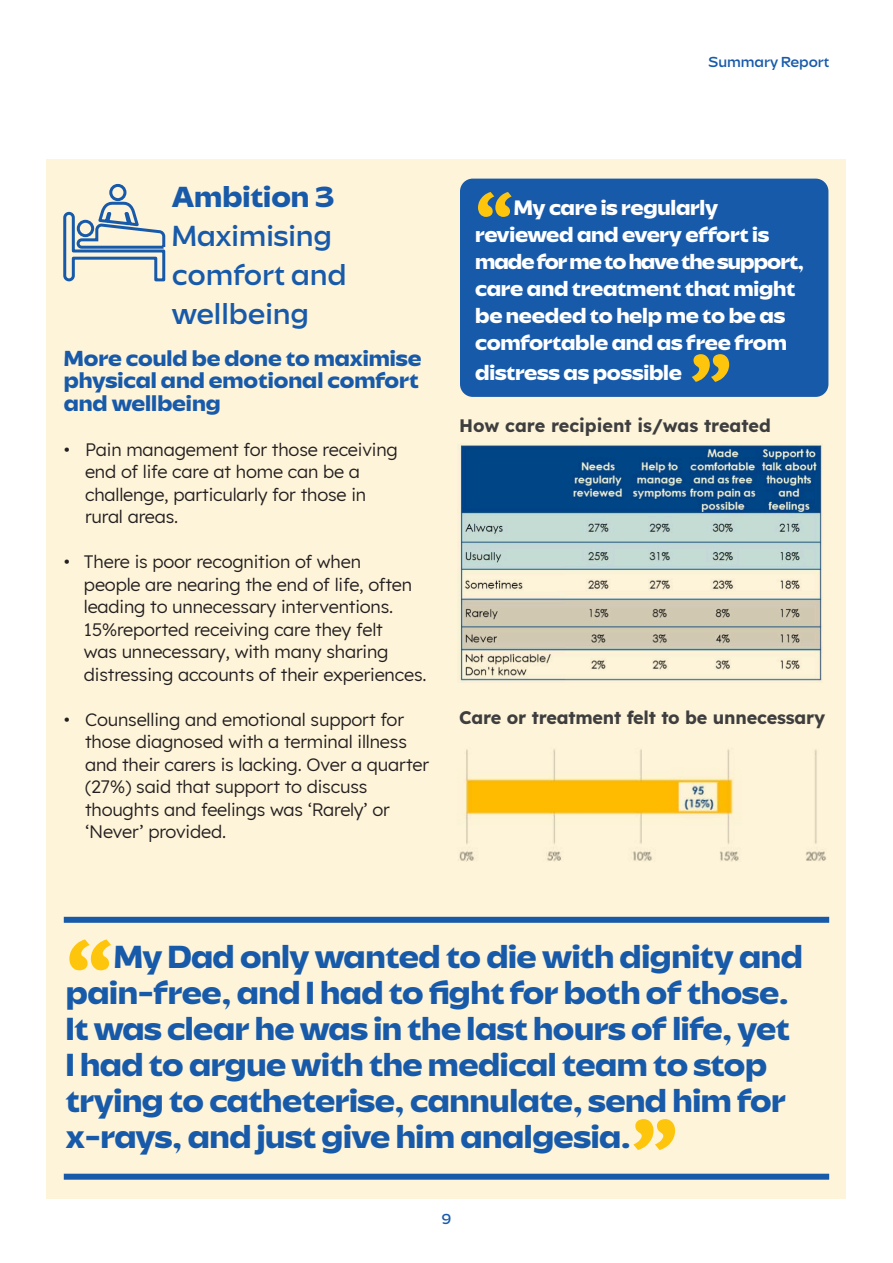
<style>
.page{position:relative;width:893px;height:1263px;background:#fff}
.page>*{position:absolute;margin:0;border:0;box-sizing:border-box;transform-origin:0 0}
.t1{font:900 87px "Lexend";color:#fec50d}
.t2{font:900 78px "Lexend";color:#fec50d}
.t3{font:900 70.2px "Lexend";color:#fec50d}
.t4{font:800 expanded 33px/36px "Savior Sans";letter-spacing:-.01em;color:#185aaa}
.t5{font:expanded 30px/39px "Savior Sans";color:#185aaa}
.t6{font:800 expanded 30px "Savior Sans";color:#185aaa}
.t7{font:800 expanded 22.5px/22.5px "Savior Sans";color:#185aaa}
.t8{font:800 expanded 21.6px/27px "Savior Sans";letter-spacing:-.01em;color:#fff}
.t9{font:300 18px/22.5px "Lexend";letter-spacing:-.01em;color:#231f20}
.t10{font:700 18px "Lexend";letter-spacing:-.01em;color:#3e3e3f}
.t11{font:expanded 15px "Savior Sans";color:#185aaa}
.s1{font-size:24px;color:#185aaa}
</style>
<div class="page">
<div style="left:47px;top:159px;width:799px;height:1040px;background:#fef4d9"></div>
<div style="left:460px;top:179px;width:368px;height:218px;background:#185aaa;border-radius:13px"></div>
<div style="left:64px;top:917px;width:765px;height:6px;background:#185aaa"></div>
<div style="left:64px;top:1174px;width:765px;height:6px;background:#185aaa"></div>
<img style="left:457px;top:445px;width:365px;height:237px">
<img style="left:458px;top:749px;width:368px;height:113px">
<svg style="left:63px;top:200px;width:103px;height:82px"></svg>
<div style="left:109px;top:184px;width:17px;height:17px;border:3px solid #185aaa;border-radius:50%"></div>
<p class="t11" style="left:709px;top:52px;width:122px">Summary Report</p>
<h3 class="t6" style="left:172px;top:179px;width:164px">Ambition 3</h3>
<h3 class="t5" style="left:172px;top:217px;width:176px">Maximising comfort and wellbeing</h3>
<p class="t7" style="left:64px;top:347px;width:359px">More could be done to maximise physical and emotional comfort and wellbeing</p>
<p class="t9" style="left:85px;top:437px;width:314px;text-indent:-21px">• Pain management for those receiving end of life care at home can be a challenge, particularly for those in rural areas.</p>
<p class="t9" style="left:84px;top:549px;width:344px;text-indent:-20px">• There is poor recognition of when<br>people are nearing the end of life, often leading to unnecessary interventions.<br>15%reported receiving care they felt<br>was unnecessary, with many sharing distressing accounts of their experiences.</p>
<p class="t9" style="left:85px;top:707px;width:346px;text-indent:-21px">• Counselling and emotional support for those diagnosed with a terminal illness and their carers is lacking. Over a quarter (27%) said that support to discuss thoughts and feelings was ‘Rarely’ or ‘Never’ provided.</p>
<h3 class="t3" style="left:475px;top:160px;width:40px">“</h3>
<p class="t8" style="left:475px;top:194px;width:330px;text-indent:39px">My care is regularly reviewed and every effort is made for me to have the support, care and treatment that might be needed to help me to be as comfortable and as free from</p>
<p class="t8" style="left:475px;top:359px;width:215px">distress as possible<span class="s1">.</span></p>
<h2 class="t2" style="left:689px;top:319px;width:44px">”</h2>
<p class="t10" style="left:459px;top:411px;width:313px">How care recipient is/was treated</p>
<p class="t10" style="left:459px;top:703px;width:368px">Care or treatment felt to be unnecessary</p>
<h1 class="t1" style="left:66px;top:900px;width:49px">“</h1>
<p class="t4" style="left:66px;top:939px;width:738px;text-indent:48px">My Dad only wanted to die with dignity and pain-free, and I had to fight for both of those.<br>It was clear he was in the last hours of life, yet I had to argue with the medical team to stop trying to catheterise, cannulate, send him for x-rays, and just give him analgesia.</p>
<h1 class="t1" style="left:631px;top:1080px;width:49px">”</h1>
<p class="t11" style="left:442px;top:1210px;width:11px">9</p>
</div>
